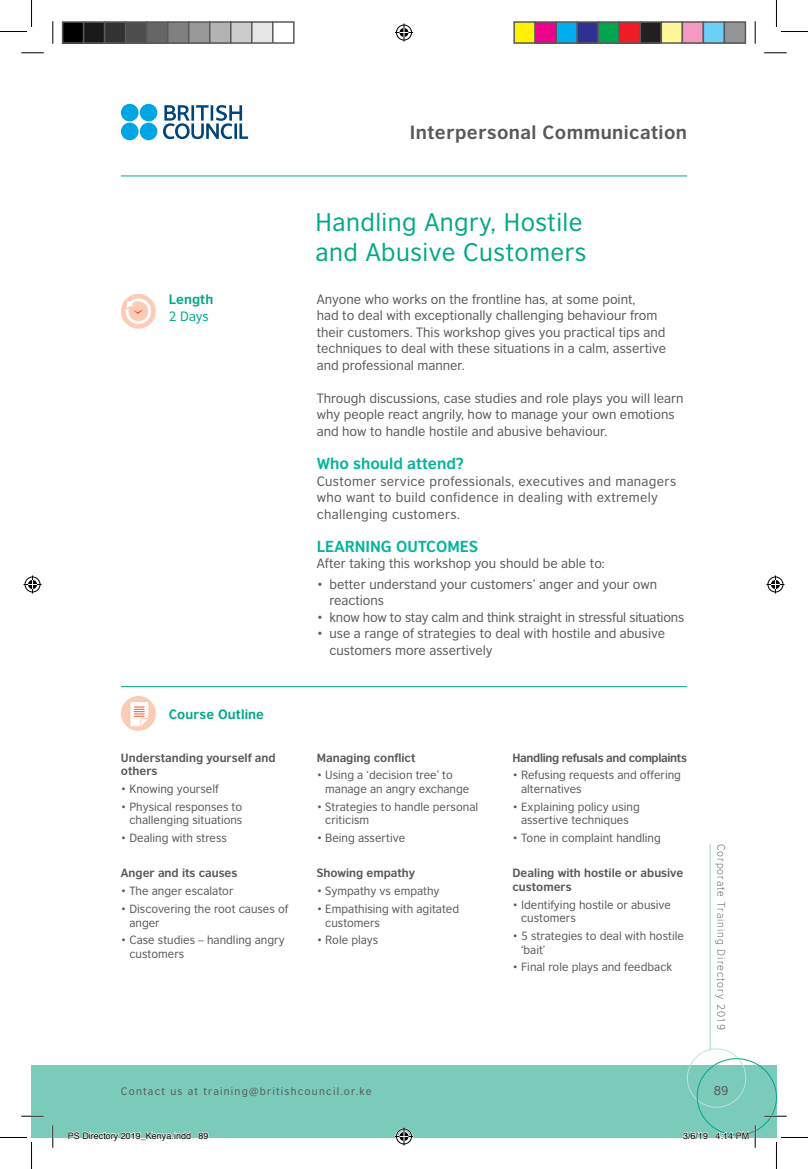
<style>
.page{position:relative;width:808px;height:1169px;background:#fff}
.page>*{position:absolute;margin:0;border:0;box-sizing:border-box;transform-origin:0 0}
.t1{font:24px/30px "British Council Sans";letter-spacing:.02em;color:#00a786}
.t2{font:700 18px "British Council Sans";letter-spacing:.025em;color:#57585a}
.t3{font:700 15px "British Council Sans";color:#04b499}
.t4{font:12.75px/16.5px "British Council Sans";color:#57585a}
.t5{font:12.75px/16.5px "British Council Sans";letter-spacing:.025em;color:#57585a}
.t6{font:700 12.75px "British Council Sans";letter-spacing:.01em;color:#00a786}
.t7{font:12.75px "British Council Sans";color:#00a786}
.t8{font:12px "British Council Sans";color:#57585a}
.t9{font:11.25px/13.5px "British Council Sans";color:#57585a}
.t10{font:700 11.25px/13.5px "British Council Sans";color:#57585a}
.t11{font:700 11.25px "British Council Sans";letter-spacing:-.03em;color:#57585a}
.t12{font:10.2px "British Council Sans";letter-spacing:.12em;color:#57585a}
.t13{font:300 10.2px "British Council Sans";letter-spacing:.1em;color:#57585a}
.t14{font:9px "Helvetica";color:#000}
</style>
<div class="page">
<div style="left:53px;top:1065px;width:723px;height:72px;background:#7bcbbb"></div>
<div style="left:32px;top:1065px;width:21px;height:72px;background:#7bcbbb"></div>
<hr style="left:709px;top:843px;width:1px;height:206px;background:#bde2da">
<hr style="left:121px;top:686px;width:565px;height:1px;background:#00a786">
<div style="left:121px;top:294px;width:35px;height:35px;background:#fccbb6;border-radius:50%"></div>
<svg style="left:125px;top:298px;width:27px;height:27px"></svg>
<div style="left:121px;top:696px;width:35px;height:35px;background:#fccbb6;border-radius:50%"></div>
<svg style="left:130px;top:702px;width:19px;height:24px"></svg>
<svg style="left:163px;top:105px;width:85px;height:34px"></svg>
<svg style="left:121px;top:104px;width:36px;height:36px"></svg>
<hr style="left:121px;top:176px;width:565px;height:1px;background:#00a786">
<hr style="left:21px;top:1115px;width:23px;height:2px;background:#fff">
<hr style="left:52px;top:1125px;width:2px;height:22px;background:#fff">
<svg style="left:21px;top:53px;width:23px;height:1px"></svg>
<svg style="left:764px;top:53px;width:22px;height:1px"></svg>
<svg style="left:21px;top:1115px;width:23px;height:1px"></svg>
<svg style="left:53px;top:21px;width:1px;height:23px"></svg>
<svg style="left:53px;top:1125px;width:1px;height:22px"></svg>
<svg style="left:754px;top:21px;width:1px;height:23px"></svg>
<svg style="left:0;top:0;width:32px;height:32px"></svg>
<svg style="left:0;top:1137px;width:32px;height:32px"></svg>
<svg style="left:776px;top:0;width:31px;height:32px"></svg>
<svg style="left:395px;top:24px;width:18px;height:18px"></svg>
<svg style="left:395px;top:1127px;width:18px;height:18px"></svg>
<svg style="left:24px;top:575px;width:18px;height:18px"></svg>
<svg style="left:766px;top:575px;width:18px;height:18px"></svg>
<div style="left:63px;top:22px;width:21px;height:21px;background:#000"></div>
<div style="left:62px;top:21px;width:22px;height:23px;border:2px solid #595959"></div>
<div style="left:84px;top:22px;width:21px;height:21px;background:#1a1a1a"></div>
<div style="left:83px;top:21px;width:22px;height:23px;border:2px solid #595959"></div>
<div style="left:105px;top:22px;width:21px;height:21px;background:#333"></div>
<div style="left:104px;top:21px;width:22px;height:23px;border:2px solid #595959"></div>
<div style="left:126px;top:22px;width:21px;height:21px;background:#4d4d4d"></div>
<div style="left:125px;top:21px;width:22px;height:23px;border:2px solid #595959"></div>
<div style="left:147px;top:22px;width:21px;height:21px;background:#666"></div>
<div style="left:146px;top:21px;width:22px;height:23px;border:2px solid #595959"></div>
<div style="left:168px;top:22px;width:21px;height:21px;background:#808080"></div>
<div style="left:167px;top:21px;width:22px;height:23px;border:2px solid #595959"></div>
<div style="left:189px;top:22px;width:21px;height:21px;background:#999"></div>
<div style="left:188px;top:21px;width:22px;height:23px;border:2px solid #595959"></div>
<div style="left:210px;top:22px;width:21px;height:21px;background:#b3b3b3"></div>
<div style="left:209px;top:21px;width:22px;height:23px;border:2px solid #595959"></div>
<div style="left:231px;top:22px;width:21px;height:21px;background:#ccc"></div>
<div style="left:230px;top:21px;width:22px;height:23px;border:2px solid #595959"></div>
<div style="left:252px;top:22px;width:21px;height:21px;background:#e6e6e6"></div>
<div style="left:251px;top:21px;width:22px;height:23px;border:2px solid #595959"></div>
<div style="left:272px;top:21px;width:22px;height:23px;border:2px solid #595959"></div>
<div style="left:514px;top:22px;width:21px;height:21px;background:#fff101"></div>
<div style="left:513px;top:21px;width:22px;height:23px;border:2px solid #595959"></div>
<div style="left:535px;top:22px;width:21px;height:21px;background:#ed028c"></div>
<div style="left:534px;top:21px;width:22px;height:23px;border:2px solid #595959"></div>
<div style="left:556px;top:22px;width:21px;height:21px;background:#00aeef"></div>
<div style="left:555px;top:21px;width:22px;height:23px;border:2px solid #595959"></div>
<div style="left:577px;top:22px;width:21px;height:21px;background:#2e3092"></div>
<div style="left:576px;top:21px;width:22px;height:23px;border:2px solid #595959"></div>
<div style="left:598px;top:22px;width:21px;height:21px;background:#00a54f"></div>
<div style="left:597px;top:21px;width:22px;height:23px;border:2px solid #595959"></div>
<div style="left:619px;top:22px;width:21px;height:21px;background:#ee1d23"></div>
<div style="left:618px;top:21px;width:22px;height:23px;border:2px solid #595959"></div>
<div style="left:640px;top:22px;width:21px;height:21px;background:#231f20"></div>
<div style="left:639px;top:21px;width:22px;height:23px;border:2px solid #595959"></div>
<div style="left:661px;top:22px;width:21px;height:21px;background:#fff79a"></div>
<div style="left:660px;top:21px;width:22px;height:23px;border:2px solid #595959"></div>
<div style="left:682px;top:22px;width:21px;height:21px;background:#f499c2"></div>
<div style="left:681px;top:21px;width:22px;height:23px;border:2px solid #595959"></div>
<div style="left:703px;top:22px;width:21px;height:21px;background:#6bcff6"></div>
<div style="left:702px;top:21px;width:22px;height:23px;border:2px solid #595959"></div>
<div style="left:724px;top:22px;width:21px;height:21px;background:#939598"></div>
<div style="left:723px;top:21px;width:22px;height:23px;border:2px solid #595959"></div>
<svg style="left:68px;top:1131px;width:123px;height:7px"></svg>
<svg style="left:198px;top:1132px;width:11px;height:6px"></svg>
<svg style="left:682px;top:1046px;width:125px;height:123px"></svg>
<h2 class="t2" style="left:409px;top:121px;width:278px">Interpersonal Communication</h2>
<p class="t6" style="left:169px;top:291px;width:46px">Length</p>
<p class="t7" style="left:169px;top:308px;width:41px">2 Days</p>
<p class="t6" style="left:169px;top:706px;width:97px">Course Outline</p>
<p class="t10" style="left:121px;top:750px;width:156px">Understanding yourself and others</p>
<p class="t9" style="left:121px;top:782px;width:99px">• Knowing yourself</p>
<p class="t9" style="left:121px;top:799px;width:123px;text-align:right">• Physical responses to challenging situations</p>
<p class="t9" style="left:121px;top:831px;width:107px">• Dealing with stress</p>
<p class="t10" style="left:121px;top:866px;width:118px">Anger and its causes</p>
<p class="t9" style="left:121px;top:884px;width:114px">• The anger escalator</p>
<p class="t9" style="left:129px;top:902px;width:160px;text-indent:-9px">• Discovering the root causes of anger</p>
<p class="t9" style="left:129px;top:933px;width:157px;text-indent:-9px">• Case studies – handling angry customers</p>
<h1 class="t1" style="left:315px;top:207px;width:272px">Handling Angry, Hostile and Abusive Customers</h1>
<p class="t4" style="left:316px;top:291px;width:351px">Anyone who works on the frontline has, at some point,<br>had to deal with exceptionally challenging behaviour from their customers. This workshop gives you practical tips and techniques to deal with these situations in a calm, assertive and professional manner.</p>
<p class="t4" style="left:316px;top:390px;width:368px">Through discussions, case studies and role plays you will learn why people react angrily, how to manage your own emotions and how to handle hostile and abusive behaviour.</p>
<p class="t3" style="left:316px;top:454px;width:148px">Who should attend?</p>
<p class="t5" style="left:316px;top:472px;width:361px">Customer service professionals, executives and managers who want to build confidence in dealing with extremely challenging customers.</p>
<p class="t3" style="left:316px;top:536px;width:163px">LEARNING OUTCOMES</p>
<p class="t4" style="left:316px;top:555px;width:289px">After taking this workshop you should be able to:</p>
<p class="t4" style="left:329px;top:576px;width:329px;text-indent:-13px">• better understand your customers’ anger and your own reactions</p>
<p class="t4" style="left:316px;top:609px;width:369px">• know how to stay calm and think straight in stressful situations</p>
<p class="t4" style="left:329px;top:625px;width:337px;text-indent:-13px">• use a range of strategies to deal with hostile and abusive customers more assertively</p>
<p class="t10" style="left:316px;top:750px;width:100px">Managing conflict</p>
<p class="t9" style="left:325px;top:768px;width:145px;text-indent:-9px">• Using a ‘decision tree’ to manage an angry exchange</p>
<p class="t9" style="left:325px;top:799px;width:154px;text-indent:-9px">• Strategies to handle personal criticism</p>
<p class="t9" style="left:316px;top:831px;width:90px">• Being assertive</p>
<p class="t10" style="left:316px;top:866px;width:100px">Showing empathy</p>
<p class="t9" style="left:316px;top:884px;width:124px">• Sympathy vs empathy</p>
<p class="t9" style="left:325px;top:902px;width:135px;text-indent:-9px">• Empathising with agitated customers</p>
<p class="t9" style="left:316px;top:933px;width:63px">• Role plays</p>
<p class="t11" style="left:512px;top:750px;width:176px">Handling refusals and complaints</p>
<p class="t9" style="left:520px;top:768px;width:161px;text-indent:-9px">• Refusing requests and offering alternatives</p>
<p class="t9" style="left:512px;top:799px;width:129px;text-align:center">• Explaining policy using assertive techniques</p>
<p class="t9" style="left:512px;top:831px;width:150px">• Tone in complaint handling</p>
<p class="t10" style="left:512px;top:866px;width:172px">Dealing with hostile or abusive customers</p>
<p class="t9" style="left:520px;top:897px;width:151px;text-indent:-9px">• Identifying hostile or abusive customers</p>
<p class="t9" style="left:520px;top:929px;width:164px;text-indent:-9px">• 5 strategies to deal with hostile ‘bait’</p>
<p class="t9" style="left:512px;top:960px;width:161px">• Final role plays and feedback</p>
<p class="t13" style="left:726px;top:843px;width:188px;rotate:90deg">Corporate Training Directory 2019</p>
<p class="t8" style="left:713px;top:1083px;width:16px">89</p>
<p class="t12" style="left:121px;top:1085px;width:252px">Contact us at training@britishcouncil.or.ke</p>
<p class="t14" style="left:68px;top:1128px;width:142px">PS Directory 2019_Kenya.indd 89</p>
<p class="t14" style="left:682px;top:1128px;width:68px">3/6/19 4:14 PM</p>
</div>
